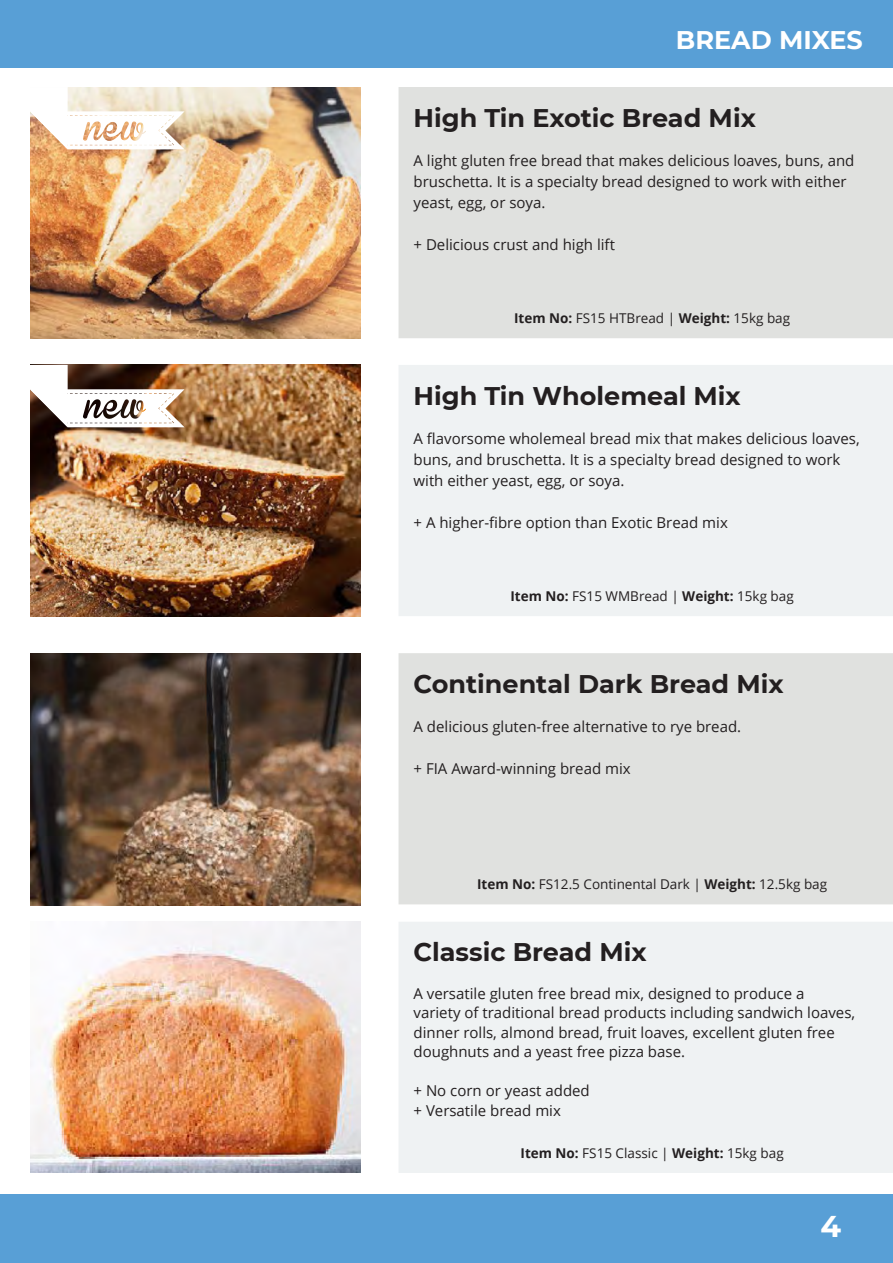
<style>
.page{position:relative;width:893px;height:1263px;background:#fff}
.page>*{position:absolute;margin:0;border:0;box-sizing:border-box;transform-origin:0 0}
.t1{font:700 30px "Montserrat";color:#fff}
.Heading_3{font:700 25.5px "Montserrat";color:#231f20}
.Heading_3-2{font:700 25.5px "Montserrat";color:#fff}
.Body_Text_3{font:15px/21px "Open Sans";color:#231f20}
.Item_No__2{font:13.5px "Open Sans";color:#231f20}
.s1{font-weight:700}
</style>
<div class="page">
<div style="left:0;top:0;width:893px;height:68px;background:#589fd6"></div>
<div style="left:0;top:1194px;width:893px;height:69px;background:#589fd6"></div>
<img style="left:30px;top:87px;width:330px;height:251px">
<img style="left:30px;top:365px;width:330px;height:251px">
<img style="left:30px;top:653px;width:330px;height:253px">
<img style="left:30px;top:922px;width:330px;height:251px">
<svg style="left:30px;top:87px;width:155px;height:62px"></svg>
<div style="left:398px;top:87px;width:495px;height:251px;background:#e0e1df"></div>
<div style="left:399px;top:365px;width:494px;height:251px;background:#eff2f3"></div>
<div style="left:398px;top:653px;width:495px;height:251px;background:#e0e1df"></div>
<div style="left:399px;top:922px;width:494px;height:251px;background:#eff2f3"></div>
<svg style="left:30px;top:365px;width:155px;height:62px"></svg>
<p class="Heading_3-2" style="left:676px;top:21px;width:188px">BREAD MIXES</p>
<p class="Heading_3" style="left:413px;top:99px;width:344px">High Tin Exotic Bread Mix</p>
<p class="Body_Text_3" style="left:413px;top:149px;width:442px">A light gluten free bread that makes delicious loaves, buns, and bruschetta. It is a specialty bread designed to work with either yeast, egg, or soya.</p>
<p class="Body_Text_3" style="left:413px;top:233px;width:203px">+ Delicious crust and high lift</p>
<p class="Item_No__2" style="left:514px;top:309px;width:278px"><span class="s1">Item No:</span> FS15 HTBread | <span class="s1">Weight:</span> 15kg bag</p>
<p class="Heading_3" style="left:413px;top:377px;width:329px">High Tin Wholemeal Mix</p>
<p class="Body_Text_3" style="left:413px;top:427px;width:448px">A flavorsome wholemeal bread mix that makes delicious loaves, buns, and bruschetta. It is a specialty bread designed to work with either yeast, egg, or soya.</p>
<p class="Body_Text_3" style="left:413px;top:511px;width:316px">+ A higher-fibre option than Exotic Bread mix</p>
<p class="Item_No__2" style="left:510px;top:587px;width:285px"><span class="s1">Item No:</span> FS15 WMBread | <span class="s1">Weight:</span> 15kg bag</p>
<p class="Heading_3" style="left:413px;top:665px;width:372px">Continental Dark Bread Mix</p>
<p class="Body_Text_3" style="left:413px;top:715px;width:329px">A delicious gluten-free alternative to rye bread.</p>
<p class="Body_Text_3" style="left:413px;top:757px;width:219px">+ FIA Award-winning bread mix</p>
<p class="Item_No__2" style="left:477px;top:875px;width:352px"><span class="s1">Item No:</span> FS12.5 Continental Dark | <span class="s1">Weight:</span> 12.5kg bag</p>
<p class="Heading_3" style="left:413px;top:934px;width:235px">Classic Bread Mix</p>
<p class="Body_Text_3" style="left:413px;top:983px;width:443px;line-height:19.5px">A versatile gluten free bread mix, designed to produce a<br>variety of traditional bread products including sandwich loaves, dinner rolls, almond bread, fruit loaves, excellent gluten free doughnuts and a yeast free pizza base.</p>
<p class="Body_Text_3" style="left:413px;top:1080px;width:178px">+ No corn or yeast added</p>
<p class="Body_Text_3" style="left:413px;top:1099px;width:149px">+ Versatile bread mix</p>
<p class="Item_No__2" style="left:521px;top:1144px;width:265px"><span class="s1">Item No:</span> FS15 Classic | <span class="s1">Weight:</span> 15kg bag</p>
<h1 class="t1" style="left:820px;top:1205px;width:22px">4</h1>
</div>
